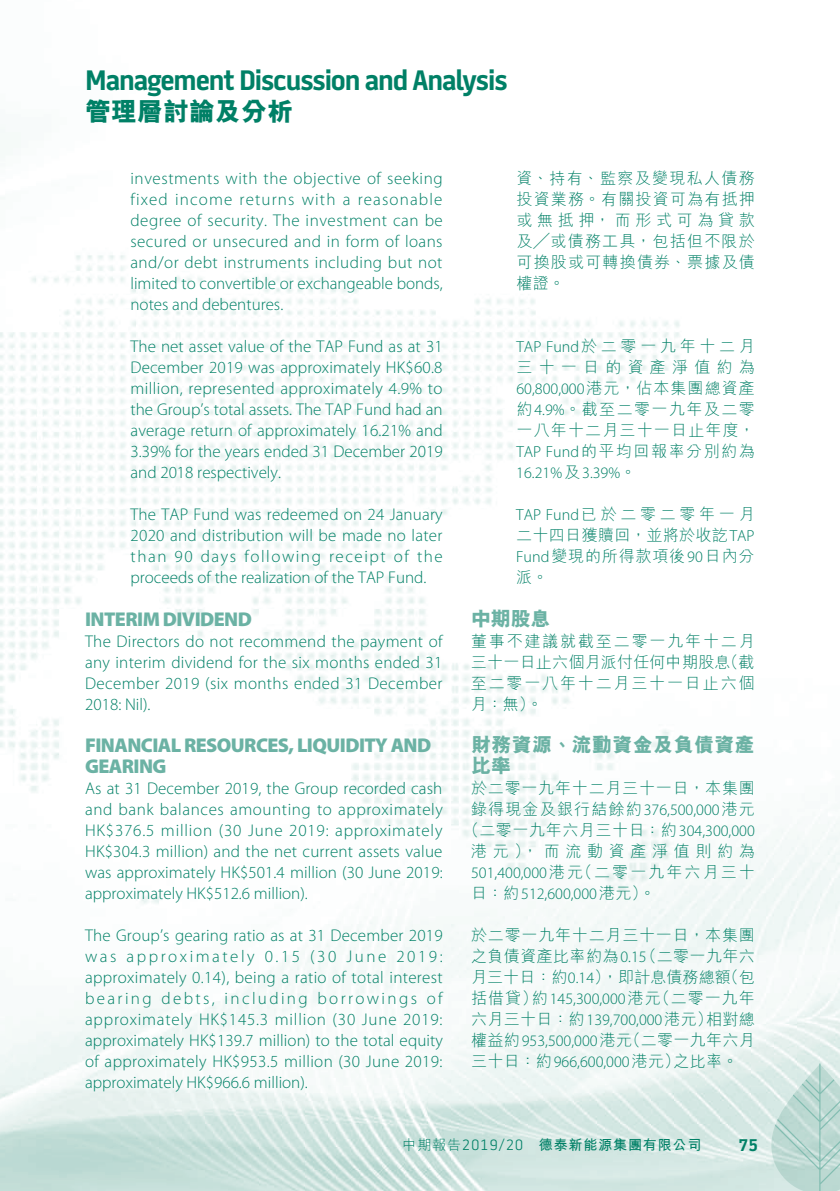
<style>
.page{position:relative;width:840px;height:1191px;background:#fff}
.page>*{position:absolute;margin:0;border:0;box-sizing:border-box;transform-origin:0 0}
.t1{font:700 28px "Battersea";letter-spacing:-.04em;color:#008066}
.t2{font:800 26px "M Hei HK";color:#008066}
.t3{font:900 20px/21px "Myriad Pro";letter-spacing:-.03em;color:#6bb2a4}
.t4{font:800 20px/21px "M Hei HK";letter-spacing:.02em;color:#6bb2a4}
.t5{font:300 17px/21px "Myriad Pro";color:#008066;text-align:justify}
.t6{font:700 17px "Battersea";color:#008066}
.t7{font:300 16px/21px "M Hei HK";letter-spacing:.075em;color:#008066;text-align:justify}
.t8{font:300 16px "Myriad Pro";color:#008066}
.t9{font:300 16px/21px "M Hei HK";letter-spacing:.39em;color:#008066}
.t10{font:700 14px "M Hei HK";letter-spacing:.06em;color:#008066}
.s1{font-family:"Myriad Pro"}
.s2{font-family:"M Hei HK"}
.s3{font-weight:300}
.s4{font-family:"Battersea";font-weight:300;font-size:15px}
</style>
<div class="page">
<img style="left:0;top:129px;width:839px;height:1062px">
<svg style="left:770px;top:1063px;width:70px;height:128px;background:#c2dcd6"></svg>
<h1 class="t1" style="left:85px;top:63px;width:424px">Management Discussion and Analysis</h1>
<h2 class="t2" style="left:85px;top:98px;width:209px">管理層討論及分析</h2>
<p class="t5" style="left:130px;top:168px;width:313px">investments with the objective of seeking fixed income returns with a reasonable degree of security. The investment can be secured or unsecured and in form of loans and/or debt instruments including but not limited to convertible or exchangeable bonds, notes and debentures.</p>
<p class="t5" style="left:130px;top:336px;width:313px">The net asset value of the TAP Fund as at 31<br>December 2019 was approximately HK$60.8 million, represented approximately 4.9% to the Group’s total assets. The TAP Fund had an average return of approximately 16.21% and 3.39% for the years ended 31 December 2019 and 2018 respectively.</p>
<p class="t5" style="left:130px;top:504px;width:313px">The TAP Fund was redeemed on 24 January 2020 and distribution will be made no later than 90 days following receipt of the proceeds of the realization of the TAP Fund.</p>
<p class="t3" style="left:85px;top:607px;width:168px">INTERIM DIVIDEND</p>
<p class="t5" style="left:85px;top:630px;width:359px">The Directors do not recommend the payment of any interim dividend for the six months ended 31<br>December 2019 (six months ended 31 December 2018: Nil).</p>
<p class="t3" style="left:85px;top:733px;width:347px">FINANCIAL RESOURCES, LIQUIDITY AND<br>GEARING</p>
<p class="t5" style="left:85px;top:777px;width:359px">As at 31 December 2019, the Group recorded cash and bank balances amounting to approximately HK$376.5 million (30 June 2019: approximately HK$304.3 million) and the net current assets value was approximately HK$501.4 million (30 June 2019: approximately HK$512.6 million).</p>
<p class="t5" style="left:85px;top:924px;width:359px">The Group’s gearing ratio as at 31 December 2019 was approximately 0.15 (30 June 2019: approximately 0.14), being a ratio of total interest bearing debts, including borrowings of approximately HK$145.3 million (30 June 2019: approximately HK$139.7 million) to the total equity of approximately HK$953.5 million (30 June 2019: approximately HK$966.6 million).</p>
<p class="t7" style="left:516px;top:168px;width:240px">資、持有、監察及變現私人債務投資業務。有關投資可為有抵押或無抵押，而形式可為貸款及╱或債務工具，包括但不限於可換股或可轉換債券、票據及債權證。</p>
<p class="t9" style="left:516px;top:336px;width:240px"><span class="s1">TAP Fund</span>於二零一九年十二月三十一日的資產淨值約為</p>
<p class="t8" style="left:516px;top:379px;width:240px">60,800,000<span class="s2">港元，佔本集團總資產</span></p>
<p class="t7" style="left:516px;top:399px;width:240px">約<span class="s1">4.9%</span>。截至二零一九年及二零一八年十二月三十一日止年度，<span class="s1">TAP Fund</span>的平均回報率分別約為</p>
<p class="t8" style="left:516px;top:463px;width:121px">16.21%<span class="s2">及</span>3.39%<span class="s2">。</span></p>
<p class="t7" style="left:516px;top:504px;width:240px"><span class="s1">TAP Fund</span>已於二零二零年一月二十四日獲贖回，並將於收訖<span class="s1">TAP Fund</span>變現的所得款項後<span class="s1">90</span>日內分派。</p>
<p class="t4" style="left:471px;top:607px;width:81px">中期股息</p>
<p class="t7" style="left:470px;top:630px;width:285px">董事不建議就截至二零一九年十二月三十一日止六個月派付任何中期股息（截至二零一八年十二月三十一日止六個月：無）。</p>
<p class="t4" style="left:471px;top:733px;width:285px">財務資源、流動資金及負債資產比率</p>
<p class="t7" style="left:463px;top:777px;width:293px;text-align:center">於二零一九年十二月三十一日，本集團錄得現金及銀行結餘約<span class="s1">376,500,000</span>港元（二零一九年六月三十日：約<span class="s1">304,300,000</span>港元），而流動資產淨值則約為<br><span class="s1">501,400,000</span>港元（二零一九年六月三十</p>
<p class="t8" style="left:471px;top:883px;width:186px"><span class="s2">日：約</span>512,600,000<span class="s2">港元）。</span></p>
<p class="t7" style="left:470px;top:924px;width:285px">於二零一九年十二月三十一日，本集團之負債資產比率約為<span class="s1">0.15</span>（二零一九年六月三十日：約<span class="s1">0.14</span>），即計息債務總額（包括借貸）約<span class="s1">145,300,000</span>港元（二零一九年六月三十日：約<span class="s1">139,700,000</span>港元）相對總權益約<span class="s1">953,500,000</span>港元（二零一九年六月三十日：約<span class="s1">966,600,000</span>港元）之比率。</p>
<p class="t10" style="left:402px;top:1134px;width:300px"><span class="s3">中期報告</span><span class="s4">2019/20</span> 德泰新能源集團有限公司</p>
<p class="t6" style="left:738px;top:1135px;width:20px">75</p>
</div>
